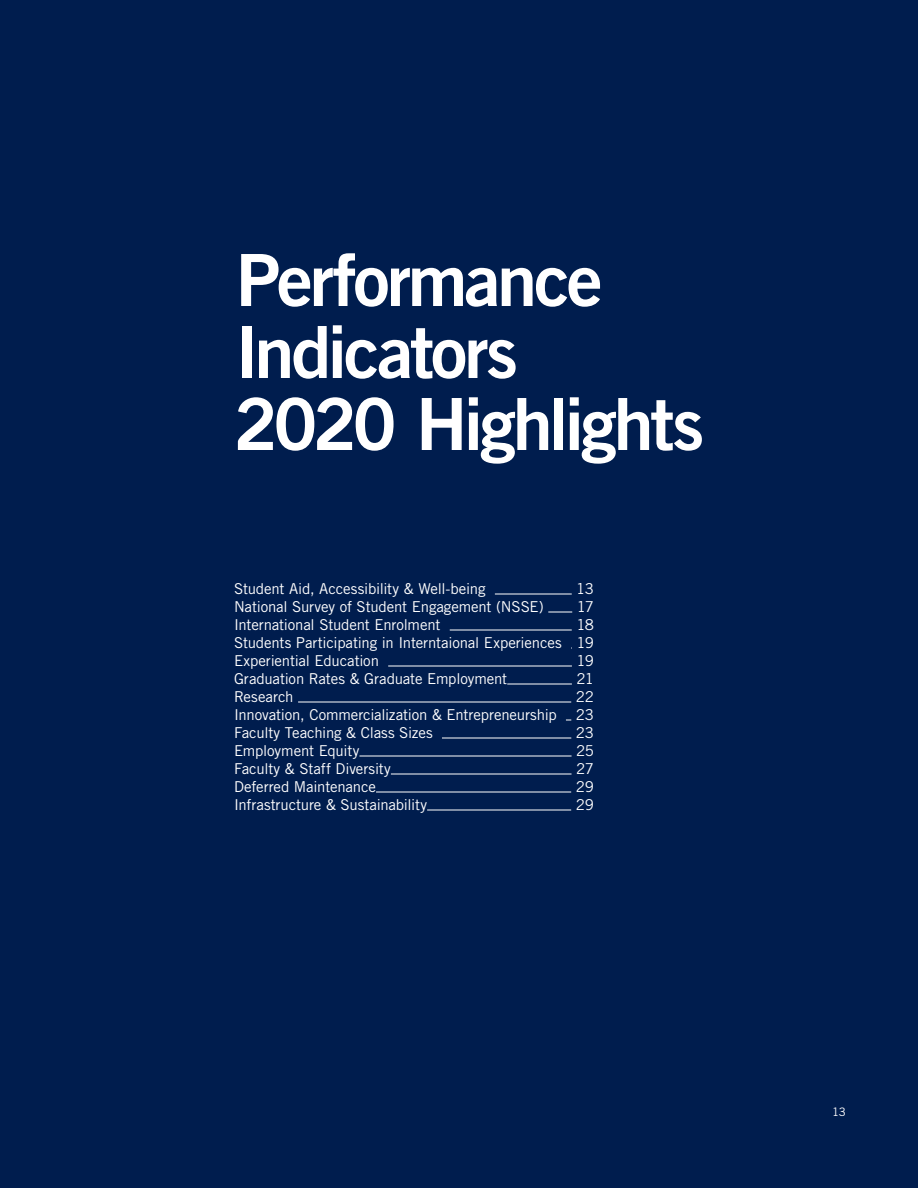
<style>
.page{position:relative;width:918px;height:1188px;background:#001d4e}
.page>*{position:absolute;margin:0;border:0;box-sizing:border-box;transform-origin:0 0}
.H1__Chapter_Heading{font:72px/72px "Trade Gothic LT Std Bd 2";letter-spacing:-.045em;color:#fff}
.t1{font:15px "Trade Gothic LT Std";letter-spacing:-.01em;color:#fff}
.t2{font:11.7px "Trade Gothic LT Std";color:#fff}
</style>
<div class="page">
<hr style="left:495px;top:594px;width:77px;height:1px;background:#fff">
<svg style="left:548px;top:612px;width:24px;height:1px"></svg>
<hr style="left:450px;top:630px;width:122px;height:1px;background:#fff">
<hr style="left:388px;top:666px;width:184px;height:1px;background:#fff">
<hr style="left:507px;top:684px;width:65px;height:1px;background:#fff">
<hr style="left:298px;top:702px;width:273px;height:1px;background:#fff">
<hr style="left:442px;top:738px;width:129px;height:1px;background:#fff">
<hr style="left:359px;top:756px;width:213px;height:1px;background:#fff">
<hr style="left:391px;top:774px;width:181px;height:1px;background:#fff">
<hr style="left:376px;top:792px;width:195px;height:1px;background:#fff">
<hr style="left:427px;top:810px;width:144px;height:1px;background:#fff">
<p class="H1__Chapter_Heading" style="left:234px;top:243px;width:472px">Performance<br>Indicators<br>2020 Highlights</p>
<p class="t1" style="left:234px;top:580px;width:253px">Student Aid, Accessibility &amp; Well-being</p>
<p class="t1" style="left:576px;top:580px;width:19px">13</p>
<p class="t1" style="left:234px;top:598px;width:311px">National Survey of Student Engagement (NSSE)</p>
<p class="t1" style="left:577px;top:598px;width:19px">17</p>
<p class="t1" style="left:234px;top:616px;width:208px">International Student Enrolment</p>
<p class="t1" style="left:576px;top:616px;width:19px">18</p>
<p class="t1" style="left:234px;top:634px;width:362px">Students Participating in Interntaional Experiences 19</p>
<p class="t1" style="left:234px;top:652px;width:147px">Experiential Education</p>
<p class="t1" style="left:576px;top:652px;width:19px">19</p>
<p class="t1" style="left:234px;top:670px;width:275px">Graduation Rates &amp; Graduate Employment</p>
<p class="t1" style="left:576px;top:670px;width:19px">21</p>
<p class="t1" style="left:234px;top:688px;width:61px">Research</p>
<p class="t1" style="left:576px;top:688px;width:20px">22</p>
<p class="t1" style="left:234px;top:706px;width:324px">Innovation, Commercialization &amp; Entrepreneurship</p>
<p class="t1" style="left:576px;top:706px;width:20px">23</p>
<p class="t1" style="left:234px;top:724px;width:200px">Faculty Teaching &amp; Class Sizes</p>
<p class="t1" style="left:576px;top:724px;width:20px">23</p>
<p class="t1" style="left:234px;top:742px;width:127px">Employment Equity</p>
<p class="t1" style="left:576px;top:742px;width:19px">25</p>
<p class="t1" style="left:234px;top:760px;width:158px">Faculty &amp; Staff Diversity</p>
<p class="t1" style="left:576px;top:760px;width:19px">27</p>
<p class="t1" style="left:234px;top:778px;width:144px">Deferred Maintenance</p>
<p class="t1" style="left:576px;top:778px;width:20px">29</p>
<p class="t1" style="left:234px;top:796px;width:195px">Infrastructure &amp; Sustainability</p>
<p class="t1" style="left:576px;top:796px;width:20px">29</p>
<p class="t2" style="left:832px;top:1105px;width:15px">13</p>
</div>
